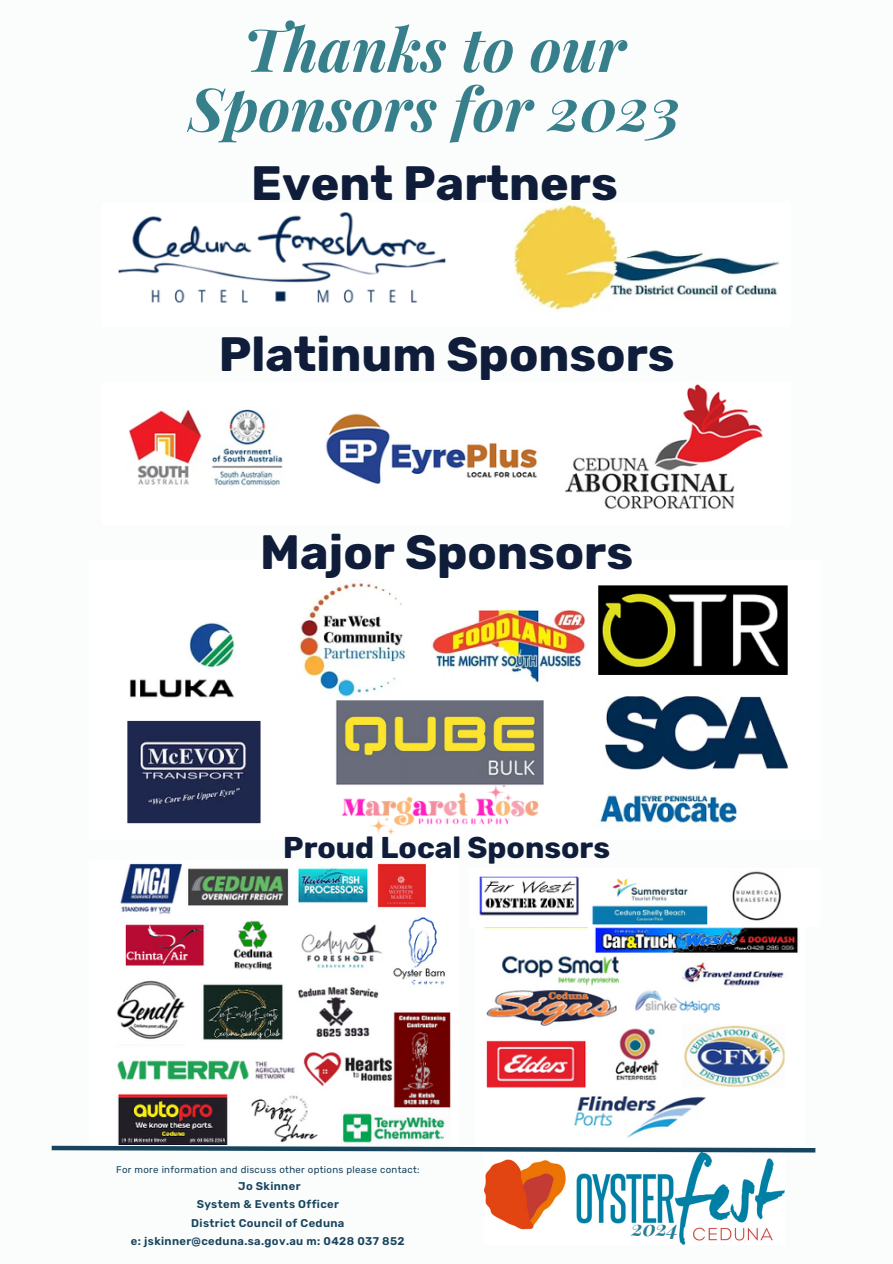
<style>
.page{position:relative;width:893px;height:1264px;background:#fff}
.page>*{position:absolute;margin:0;border:0;box-sizing:border-box;transform-origin:0 0}
.t1{font:italic 700 60px "Playfair Display";color:#387f8c}
.t2{font:700 48px "Rubik";color:#101d3a}
.t3{font:700 30px "Rubik";color:#101d3a}
.t4{font:italic 700 21.3px "Playfair Display";color:#2a7c93}
.t5{font:600 11.25px "Rubik";letter-spacing:.03em;color:#18445d}
.t6{font:9.6px "Rubik";letter-spacing:.03em;color:#18445d}
</style>
<div class="page">
<div style="left:0;top:0;width:892px;height:1263px;background:#fafdfc"></div>
<img style="left:484px;top:1154px;width:300px;height:90px">
<svg style="left:51px;top:1144px;width:765px;height:10px"></svg>
<img style="left:118px;top:204px;width:662px;height:106px">
<img style="left:129px;top:384px;width:634px;height:126px">
<img style="left:127px;top:580px;width:661px;height:255px">
<img style="left:127px;top:580px;width:181px;height:33px">
<img style="left:117px;top:863px;width:334px;height:281px">
<img style="left:475px;top:927px;width:329px;height:218px">
<img style="left:479px;top:871px;width:302px;height:54px">
<p class="t1" style="left:243px;top:7px;width:384px">Thanks to our</p>
<p class="t1" style="left:188px;top:67px;width:493px">Sponsors for 2023</p>
<p class="t2" style="left:251px;top:155px;width:368px">Event Partners</p>
<p class="t2" style="left:219px;top:325px;width:457px">Platinum Sponsors</p>
<p class="t2" style="left:260px;top:524px;width:374px">Major Sponsors</p>
<p class="t3" style="left:283px;top:829px;width:328px">Proud Local Sponsors</p>
<p class="t6" style="left:116px;top:1163px;width:305px">For more information and discuss other options please contact:</p>
<p class="t5" style="left:238px;top:1178px;width:64px">Jo Skinner</p>
<p class="t5" style="left:197px;top:1197px;width:144px">System &amp; Events Officer</p>
<p class="t5" style="left:191px;top:1215px;width:154px">District Council of Ceduna</p>
<p class="t5" style="left:131px;top:1234px;width:275px">e: jskinner@ceduna.sa.gov.au m: 0428 037 852</p>
<p class="t4" style="left:631px;top:1212px;width:49px">2024</p>
</div>
